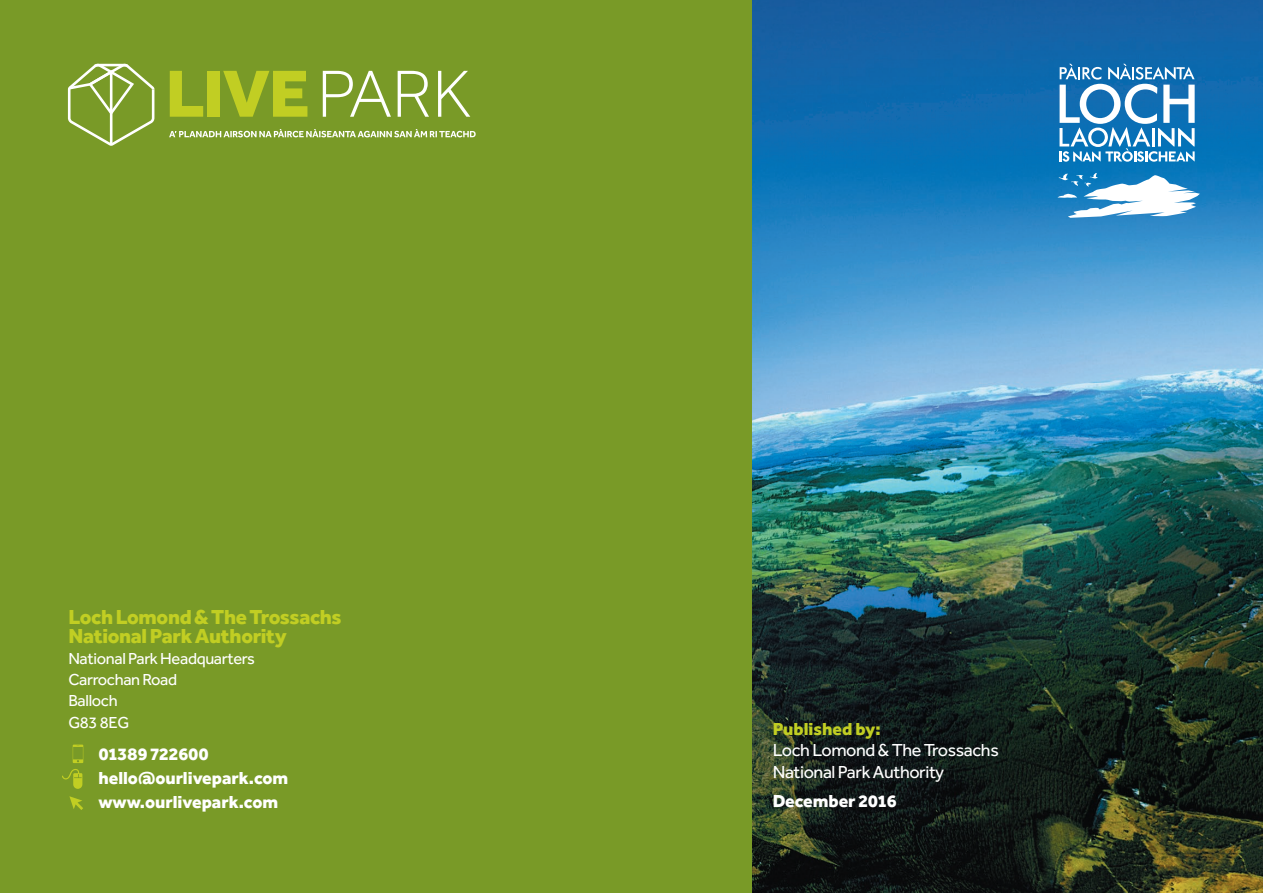
<style>
.page{position:relative;width:1263px;height:893px;background:#fff}
.page>*{position:absolute;margin:0;border:0;box-sizing:border-box;transform-origin:0 0}
.t1{font:800 21px/19.5px "Effra";letter-spacing:-.02em;color:#c1ce23}
.t2{font:800 18px/24px "Effra";color:#fff}
.t3{font:18px/21.6px "Effra";letter-spacing:-.02em;color:#fff}
.t4{font:800 18px "Effra";color:#c1ce23}
.t5{font:16.5px/21px "Effra";letter-spacing:-.02em;color:#fff}
</style>
<div class="page">
<div style="left:0;top:0;width:753px;height:893px;background:#799a27"></div>
<img style="left:753px;top:0;width:510px;height:893px">
<svg style="left:69px;top:796px;width:14px;height:14px"></svg>
<svg style="left:62px;top:769px;width:20px;height:20px"></svg>
<svg style="left:73px;top:745px;width:10px;height:18px"></svg>
<svg style="left:170px;top:71px;width:33px;height:46px"></svg>
<div style="left:207px;top:71px;width:13px;height:46px;background:#c1ce23"></div>
<svg style="left:223px;top:71px;width:84px;height:46px"></svg>
<svg style="left:323px;top:71px;width:68px;height:46px"></svg>
<svg style="left:398px;top:71px;width:31px;height:46px"></svg>
<svg style="left:438px;top:71px;width:32px;height:46px"></svg>
<svg style="left:68px;top:63px;width:86px;height:83px"></svg>
<svg style="left:1057px;top:173px;width:143px;height:45px"></svg>
<svg style="left:1059px;top:64px;width:136px;height:98px"></svg>
<svg style="left:169px;top:129px;width:307px;height:8px"></svg>
<p class="t1" style="left:68px;top:607px;width:275px">Loch Lomond &amp; The Trossachs<br>National Park Authority</p>
<p class="t5" style="left:68px;top:648px;width:188px">National Park Headquarters<br>Carrochan Road<br>Balloch<br>G83 8EG</p>
<p class="t2" style="left:98px;top:741px;width:192px">01389 722600 hello@ourlivepark.com www.ourlivepark.com</p>
<p class="t4" style="left:773px;top:717px;width:110px">Published by:</p>
<p class="t3" style="left:773px;top:739px;width:228px">Loch Lomond &amp; The Trossachs<br>National Park Authority</p>
<p class="t2" style="left:773px;top:788px;width:126px">December 2016</p>
</div>
